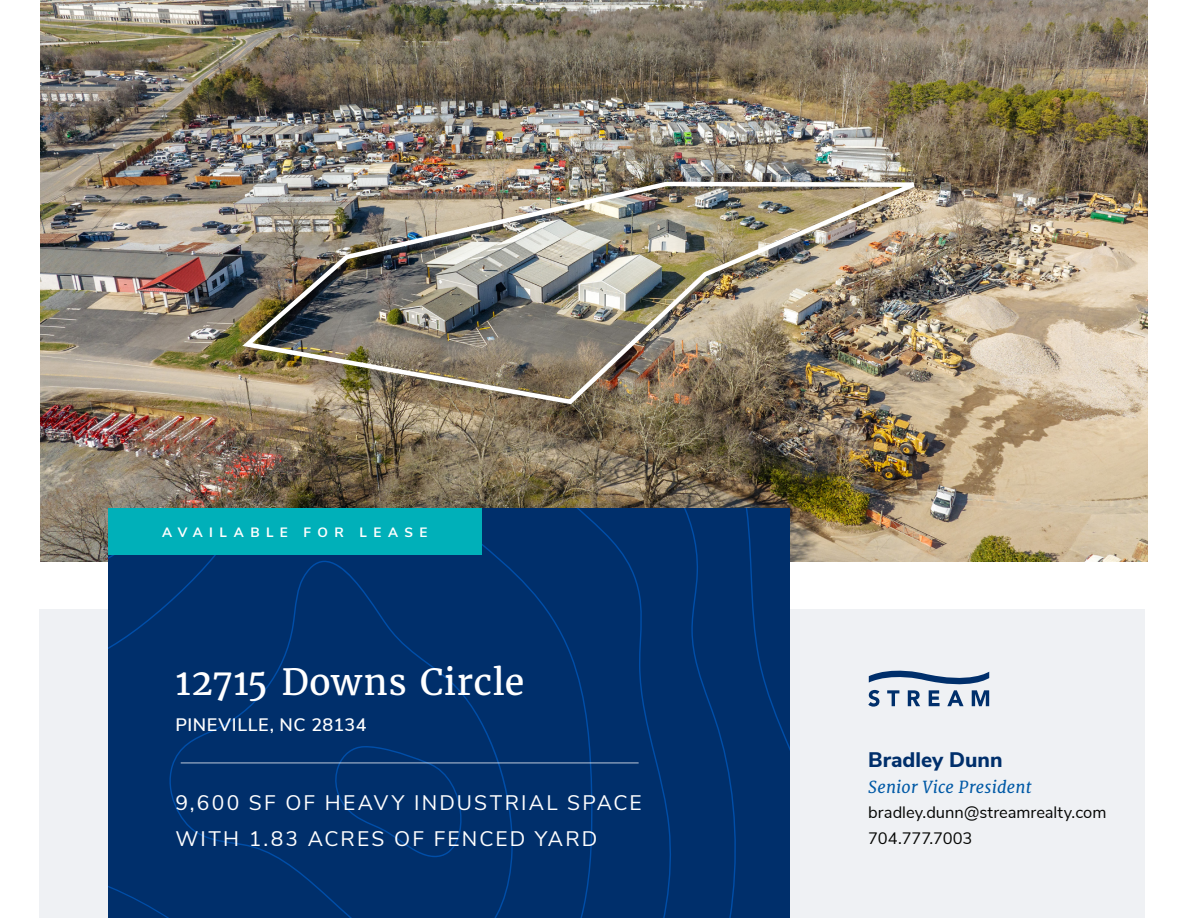
<style>
.page{position:relative;width:1188px;height:918px;background:#fff}
.page>*{position:absolute;margin:0;border:0;box-sizing:border-box;transform-origin:0 0}
.t1{font:36px "Merriweather";letter-spacing:.01em;color:#fff}
.t2{font:21px "Nunito Sans";letter-spacing:.1em;color:#fff}
.In-Text_Header{font:800 21px "Nunito Sans";color:#002f6b}
.t3{font:600 18px "Nunito Sans";letter-spacing:.03em;color:#fff}
.In-Text_Header-2{font:16.5px "Nunito Sans";color:#040503}
.In-Text_Header-3{font:italic 16.5px "Merriweather";letter-spacing:.015em;color:#0059a6}
._9_12_Center{font:700 13.5px "Nunito Sans";letter-spacing:.475em;color:#fff}
</style>
<div class="page">
<img style="left:40px;top:0;width:1108px;height:561px">
<img style="left:241px;top:179px;width:694px;height:228px">
<div style="left:39px;top:609px;width:1106px;height:309px;background:#eff1f4"></div>
<div style="left:593px;top:508px;width:65px;height:410px;background:#002f6b"></div>
<div style="left:108px;top:508px;width:485px;height:410px;background:#002f6b"></div>
<div style="left:164px;top:560px;width:350px;height:358px;background:#002f6b"></div>
<div style="left:332px;top:746px;width:131px;height:111px;background:#002f6b"></div>
<div style="left:658px;top:508px;width:103px;height:410px;background:#002f6b"></div>
<div style="left:761px;top:508px;width:29px;height:410px;background:#002f6b"></div>
<div style="left:108px;top:508px;width:374px;height:47px;background:#00b0b9"></div>
<hr style="left:181px;top:762px;width:458px;height:2px;background:#fff">
<svg style="left:868px;top:670px;width:121px;height:37px"></svg>
<p class="_9_12_Center" style="left:162px;top:523px;width:267px">AVAILABLE FOR LEASE</p>
<p class="t1" style="left:175px;top:659px;width:350px">12715 Downs Circle</p>
<p class="t3" style="left:175px;top:711px;width:193px">PINEVILLE, NC 28134</p>
<p class="t2" style="left:175px;top:788px;width:468px">9,600 SF OF HEAVY INDUSTRIAL SPACE</p>
<p class="t2" style="left:175px;top:823px;width:424px">WITH 1.83 ACRES OF FENCED YARD</p>
<p class="In-Text_Header" style="left:868px;top:745px;width:136px">Bradley Dunn</p>
<p class="In-Text_Header-3" style="left:868px;top:777px;width:165px">Senior Vice President</p>
<p class="In-Text_Header-2" style="left:868px;top:800px;width:240px">bradley.dunn@streamrealty.com</p>
<p class="In-Text_Header-2" style="left:868px;top:826px;width:106px">704.777.7003</p>
</div>
